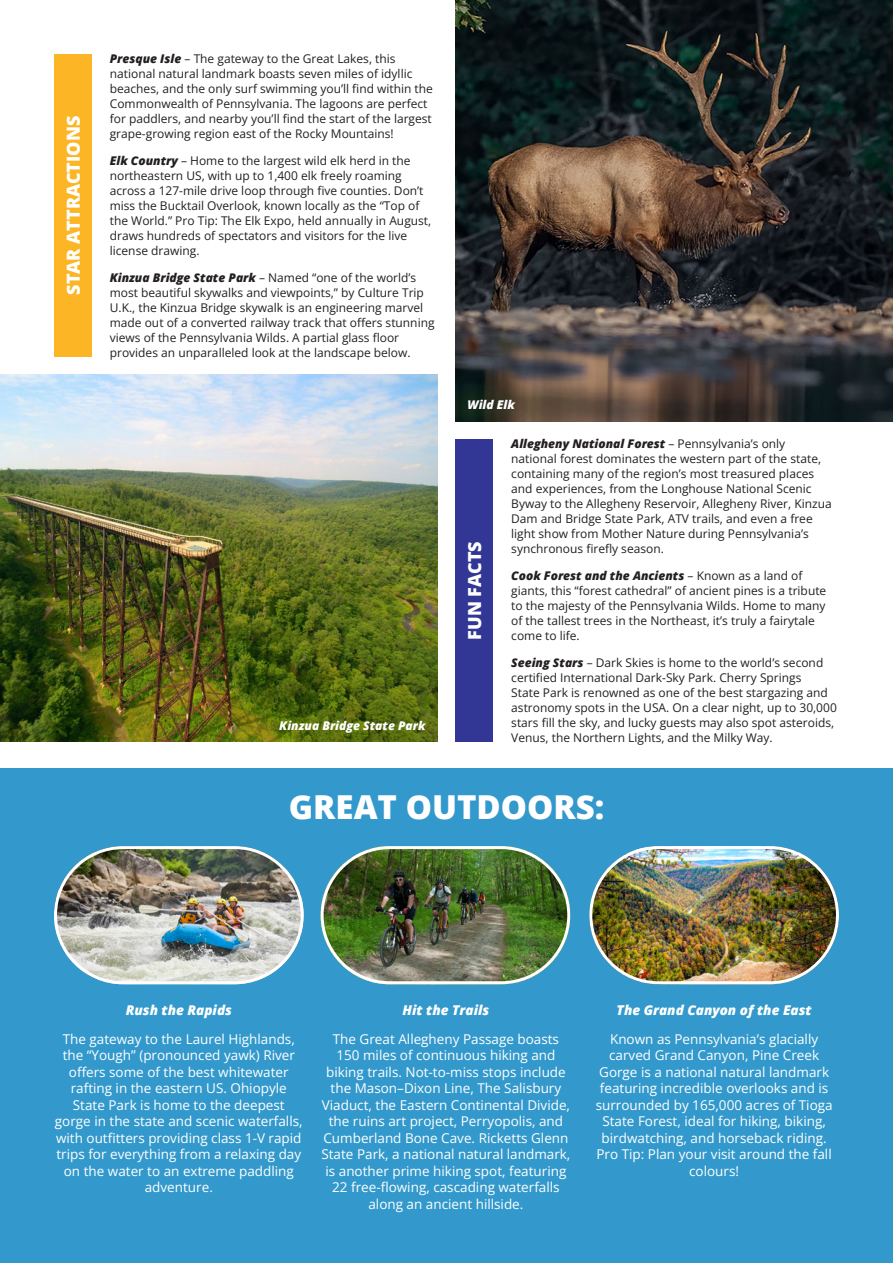
<style>
.page{position:relative;width:893px;height:1263px;background:#fff}
.page>*{position:absolute;margin:0;border:0;box-sizing:border-box;transform-origin:0 0}
.t1{font:800 33px "Open Sans";color:#fff}
.t2{font:800 18px "Open Sans";color:#fff}
.t3{font:13.5px/16.5px "Open Sans";color:#fff;text-align:center}
.t4{font:italic 800 13.5px "Open Sans";color:#fff}
.t5{font:12px/15px "Open Sans";color:#231f20}
.t6{font:italic 800 12px "Open Sans";color:#fff}
.s1{font-weight:800;font-style:italic}
</style>
<div class="page">
<div style="left:1px;top:768px;width:892px;height:495px;background:#39c"></div>
<img style="left:321px;top:846px;width:249px;height:138px;border-radius:69px">
<div style="left:321px;top:846px;width:249px;height:138px;border:3px solid #fff;border-radius:68px"></div>
<img style="left:54px;top:846px;width:250px;height:138px;border-radius:69px">
<div style="left:54px;top:846px;width:250px;height:138px;border:3px solid #fff;border-radius:68px"></div>
<img style="left:589px;top:846px;width:250px;height:138px;border-radius:69px">
<div style="left:589px;top:846px;width:250px;height:138px;border:3px solid #fff;border-radius:68px"></div>
<img style="left:1px;top:375px;width:436px;height:367px">
<img style="left:455px;top:0;width:438px;height:421px">
<div style="left:54px;top:54px;width:38px;height:303px;background:#fcb525"></div>
<div style="left:455px;top:439px;width:38px;height:303px;background:#323695"></div>
<p class="t2" style="left:60px;top:295px;width:180px;rotate:-90deg">STAR ATTRACTIONS</p>
<p class="t5" style="left:110px;top:50px;width:325px"><span class="s1">Presque Isle</span> – The gateway to the Great Lakes, this national natural landmark boasts seven miles of idyllic beaches, and the only surf swimming you’ll find within the Commonwealth of Pennsylvania. The lagoons are perfect for paddlers, and nearby you’ll find the start of the largest grape-growing region east of the Rocky Mountains!</p>
<p class="t5" style="left:110px;top:152px;width:323px"><span class="s1">Elk Country</span> – Home to the largest wild elk herd in the northeastern US, with up to 1,400 elk freely roaming across a 127-mile drive loop through five counties. Don’t miss the Bucktail Overlook, known locally as the “Top of the World.” Pro Tip: The Elk Expo, held annually in August, draws hundreds of spectators and visitors for the live license drawing.</p>
<p class="t5" style="left:110px;top:269px;width:326px"><span class="s1">Kinzua Bridge State Park</span> – Named “one of the world’s most beautiful skywalks and viewpoints,” by Culture Trip U.K., the Kinzua Bridge skywalk is an engineering marvel made out of a converted railway track that offers stunning views of the Pennsylvania Wilds. A partial glass floor provides an unparalleled look at the landscape below.</p>
<p class="t6" style="left:279px;top:716px;width:148px">Kinzua Bridge State Park</p>
<p class="t6" style="left:467px;top:396px;width:49px">Wild Elk</p>
<p class="t2" style="left:461px;top:640px;width:100px;rotate:-90deg">FUN FACTS</p>
<p class="t5" style="left:511px;top:436px;width:322px"><span class="s1">Allegheny National Forest</span> – Pennsylvania’s only national forest dominates the western part of the state, containing many of the region’s most treasured places and experiences, from the Longhouse National Scenic Byway to the Allegheny Reservoir, Allegheny River, Kinzua Dam and Bridge State Park, ATV trails, and even a free light show from Mother Nature during Pennsylvania’s synchronous firefly season.</p>
<p class="t5" style="left:511px;top:568px;width:317px"><span class="s1">Cook Forest and the Ancients</span> – Known as a land of giants, this “forest cathedral” of ancient pines is a tribute to the majesty of the Pennsylvania Wilds. Home to many of the tallest trees in the Northeast, it’s truly a fairytale come to life.</p>
<p class="t5" style="left:511px;top:655px;width:327px"><span class="s1">Seeing Stars</span> – Dark Skies is home to the world’s second certified International Dark-Sky Park. Cherry Springs<br>State Park is renowned as one of the best stargazing and astronomy spots in the USA. On a clear night, up to 30,000 stars fill the sky, and lucky guests may also spot asteroids, Venus, the Northern Lights, and the Milky Way.</p>
<p class="t1" style="left:289px;top:782px;width:317px">GREAT OUTDOORS:</p>
<p class="t4" style="left:126px;top:1000px;width:108px">Rush the Rapids</p>
<p class="t3" style="left:55px;top:1030px;width:249px">The gateway to the Laurel Highlands, the “Yough” (pronounced yawk) River offers some of the best whitewater rafting in the eastern US. Ohiopyle State Park is home to the deepest gorge in the state and scenic waterfalls, with outfitters providing class 1-V rapid trips for everything from a relaxing day on the water to an extreme paddling adventure.</p>
<p class="t4" style="left:403px;top:1000px;width:88px">Hit the Trails</p>
<p class="t3" style="left:321px;top:1030px;width:251px">The Great Allegheny Passage boasts 150 miles of continuous hiking and biking trails. Not-to-miss stops include the Mason–Dixon Line, The Salisbury Viaduct, the Eastern Continental Divide, the ruins art project, Perryopolis, and Cumberland Bone Cave. Ricketts Glenn State Park, a national natural landmark, is another prime hiking spot, featuring 22 free-flowing, cascading waterfalls along an ancient hillside.</p>
<p class="t4" style="left:617px;top:1000px;width:197px">The Grand Canyon of the East</p>
<p class="t3" style="left:596px;top:1030px;width:238px">Known as Pennsylvania’s glacially carved Grand Canyon, Pine Creek Gorge is a national natural landmark featuring incredible overlooks and is surrounded by 165,000 acres of Tioga State Forest, ideal for hiking, biking, birdwatching, and horseback riding.<br>Pro Tip: Plan your visit around the fall colours!</p>
</div>
